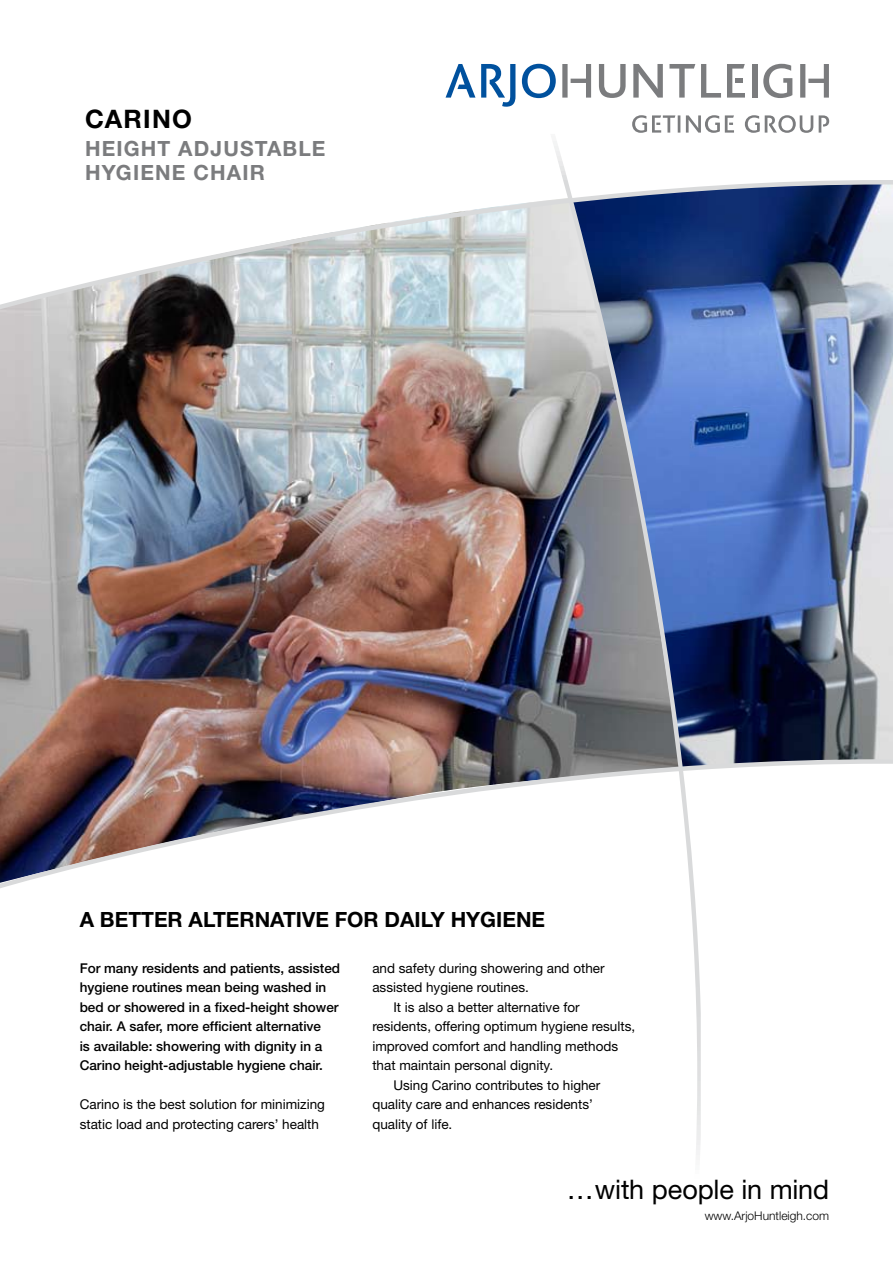
<style>
.page{position:relative;width:893px;height:1263px;background:#fff}
.page>*{position:absolute;margin:0;border:0;box-sizing:border-box;transform-origin:0 0}
.t1{font:27px "Helvetica Neue LT Pro";letter-spacing:-.005em;color:#000}
.t2{font:700 25.5px "Helvetica Neue LT Pro";letter-spacing:.05em;color:#000}
.t3{font:700 21px "Helvetica Neue LT Pro";color:#000}
.t4{font:700 21px/24px "Helvetica Neue LT Pro";letter-spacing:.055em;color:#7b7c7e}
.t5{font:13.5px/19.5px "Helvetica Neue LT Pro";color:#000}
.t6{font:500 13.5px/19.5px "Helvetica Neue LT Pro";color:#000}
.t7{font:300 12px "Helvetica Neue LT Pro";color:#000}
</style>
<div class="page">
<svg style="left:553px;top:141px;width:148px;height:1014px"></svg>
<svg style="left:446px;top:64px;width:29px;height:34px"></svg>
<svg style="left:481px;top:64px;width:34px;height:43px"></svg>
<svg style="left:522px;top:64px;width:34px;height:34px"></svg>
<svg style="left:562px;top:64px;width:29px;height:34px"></svg>
<svg style="left:800px;top:64px;width:29px;height:34px"></svg>
<svg style="left:701px;top:64px;width:20px;height:34px"></svg>
<svg style="left:763px;top:64px;width:29px;height:34px"></svg>
<svg style="left:727px;top:64px;width:18px;height:34px"></svg>
<div style="left:752px;top:64px;width:6px;height:34px;background:#7b7c7e"></div>
<svg style="left:633px;top:64px;width:30px;height:34px"></svg>
<svg style="left:599px;top:64px;width:27px;height:34px"></svg>
<svg style="left:669px;top:64px;width:26px;height:34px"></svg>
<svg style="left:632px;top:115px;width:197px;height:18px"></svg>
<img style="left:0;top:180px;width:893px;height:711px">
<h2 class="t2" style="left:85px;top:103px;width:109px">CARINO</h2>
<h3 class="t4" style="left:85px;top:136px;width:242px">HEIGHT ADJUSTABLE<br>HYGIENE CHAIR</h3>
<h3 class="t3" style="left:80px;top:907px;width:35px">A BETTE</h3>
<h3 class="t3" style="left:168px;top:907px;width:377px">R ALTE RNATIVE FOR DAILY HYG IENE</h3>
<p class="t6" style="left:80px;top:958px;width:262px">For many residents and patients, assisted hygiene routines mean being washed in bed or showered in a fixed-height shower chair. A safer, more efficient alternative<br>is available: showering with dignity in a Carino height-adjustable hygiene chair.</p>
<p class="t5" style="left:80px;top:1094px;width:247px">Carino is the best solution for minimizing static load and protecting carers’ health</p>
<p class="t5" style="left:372px;top:958px;width:234px">and safety during showering and other</p>
<p class="t5" style="left:372px;top:977px;width:158px">assisted hygiene routines.</p>
<p class="t5" style="left:393px;top:997px;width:188px">It is also a better alternative for</p>
<p class="t5" style="left:372px;top:1016px;width:264px">residents, offering optimum hygiene results,</p>
<p class="t5" style="left:372px;top:1036px;width:247px">improved comfort and handling methods</p>
<p class="t5" style="left:372px;top:1055px;width:182px">that maintain personal dignity.</p>
<p class="t5" style="left:393px;top:1075px;width:209px">Using Carino contributes to higher</p>
<p class="t5" style="left:372px;top:1094px;width:222px">quality care and enhances residents’</p>
<p class="t5" style="left:372px;top:1114px;width:82px">quality of life.</p>
<h1 class="t1" style="left:567px;top:1173px;width:264px">…with people in mind</h1>
<p class="t7" style="left:705px;top:1209px;width:126px">www.ArjoHuntleigh.com</p>
</div>
